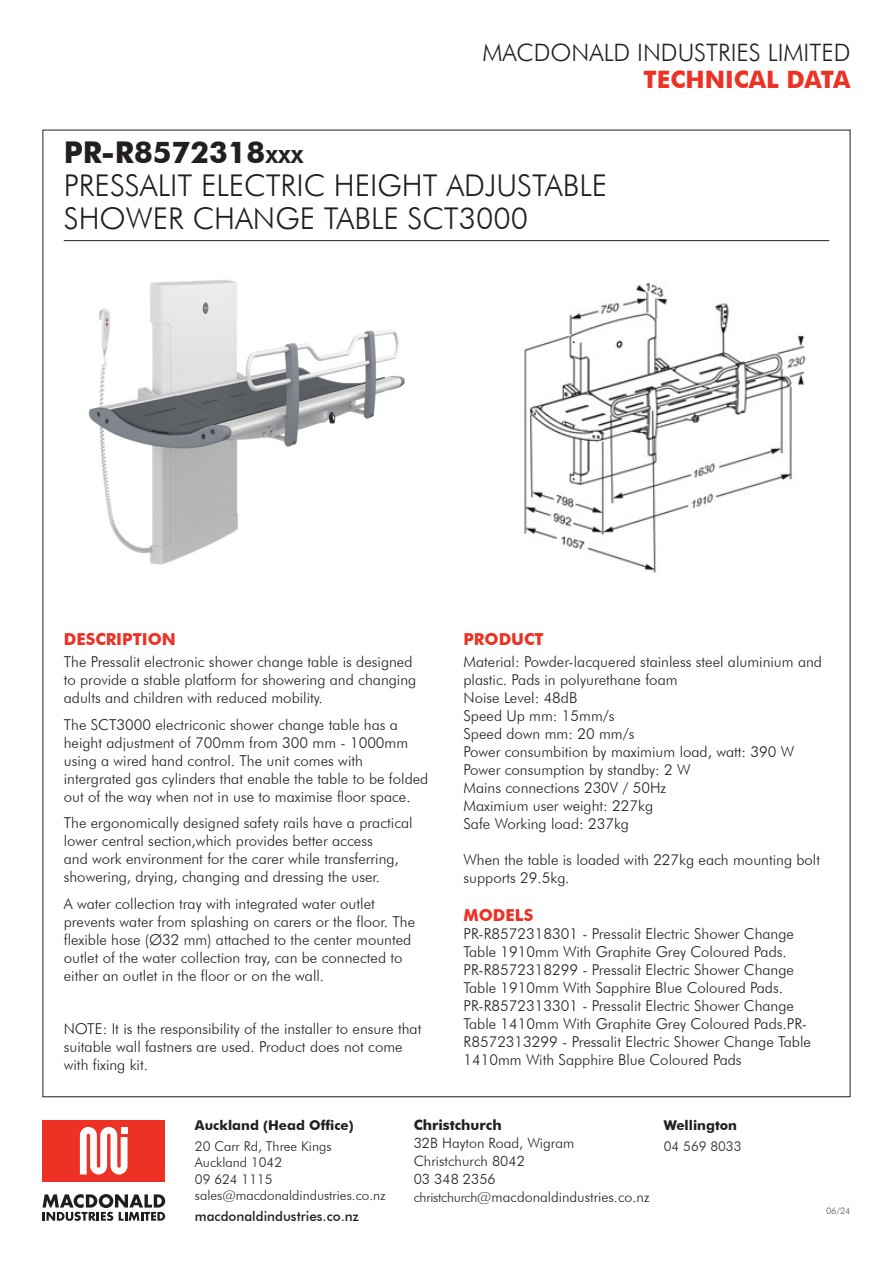
<style>
.page{position:relative;width:893px;height:1263px;background:#fff}
.page>*{position:absolute;margin:0;border:0;box-sizing:border-box;transform-origin:0 0}
.t1{font:300 30px/33px "Futura BT";color:#231f20}
.t2{font:300 24px/27px "Futura BT";color:#231f20;text-align:right}
.t3{font:700 16.5px "Futura BT";color:#ed3124}
.t4{font:300 15px/18px "Futura BT";color:#231f20}
.t5{font:300 14.25px/18px "Futura BT";color:#231f20}
.t6{font:300 13.5px/16.5px "Futura BT";color:#231f20}
.t7{font:700 13.5px "Futura BT";color:#231f20}
.t8{font:500 13.5px "Futura BT";color:#231f20}
.t9{font:300 9px "Futura BT";color:#545557}
.s1{font-weight:700;color:#ed3124}
.s2{font-weight:700}
.s3{font-weight:700;font-size:18px}
.s4{font-size:13.5px}
</style>
<div class="page">
<hr style="left:64px;top:240px;width:765px;height:1px;background:#231f20">
<div style="left:42px;top:1120px;width:123px;height:61px;background:#ed3124"></div>
<svg style="left:80px;top:1127px;width:48px;height:47px"></svg>
<svg style="left:42px;top:1194px;width:123px;height:27px"></svg>
<img style="left:524px;top:283px;width:282px;height:290px">
<img style="left:88px;top:279px;width:317px;height:286px">
<p class="t2" style="left:483px;top:39px;width:369px">MACDONALD INDUSTRIES LIMITED<br><span class="s1">TECHNICAL DATA</span></p>
<p class="t1" style="left:64px;top:136px;width:545px"><span class="s2">PR-R8572318</span><span class="s3">XXX<br></span>PRESSALIT ELECTRIC HEIGHT ADJUSTABLE<br>SHOWER CHANGE TABLE SCT3000</p>
<p class="t3" style="left:64px;top:629px;width:114px">DESCRIPTION</p>
<p class="t4" style="left:64px;top:653px;width:354px">The Pressalit electronic shower change table is designed to provide a stable platform for showering and changing adults and children with reduced mobility.</p>
<p class="t4" style="left:64px;top:715px;width:366px">The SCT3000 electriconic shower change table has a height adjustment of 700mm from 300 mm - 1000mm using a wired hand control. The unit comes with intergrated gas cylinders that enable the table to be folded out of the way when not in use to maximise floor space.</p>
<p class="t4" style="left:64px;top:814px;width:350px">The ergonomically designed safety rails have a practical lower central section,which provides better access<br>and work environment for the carer while transferring, showering, drying, changing and dressing the user.</p>
<p class="t4" style="left:64px;top:894px;width:353px">A water collection tray with integrated water outlet prevents water from splashing on carers or the floor. The flexible hose (Ø32 mm) attached to the center mounted outlet of the water collection tray, can be connected to either an outlet in the floor or on the wall.</p>
<p class="t4" style="left:64px;top:1019px;width:359px">NOTE: It is the responsibility of the installer to ensure that suitable wall fastners are used. Product does not come with fixing kit.</p>
<p class="t3" style="left:463px;top:629px;width:82px">PRODUCT</p>
<p class="t4" style="left:463px;top:653px;width:360px">Material: Powder-lacquered stainless steel aluminium and plastic. Pads in polyurethane foam<br>Noise Level: 48dB<br>Speed Up mm: 15mm/s<br>Speed down mm: 20 mm/s</p>
<p class="t4" style="left:463px;top:743px;width:332px">Power consumbition by maximium load, watt: 390 W<br>Power consumption by standby: 2 W<br>Mains connections 230V / 50Hz<br>Maximium user weight: 227kg<br>Safe Working load: 237kg</p>
<p class="t4" style="left:463px;top:851px;width:358px">When the table is loaded with 227kg each mounting bolt supports 29.5kg.</p>
<p class="t3" style="left:463px;top:905px;width:71px">MODELS</p>
<p class="t4" style="left:463px;top:925px;width:349px">PR-R8572318301 - Pressalit Electric Shower Change Table 1910mm With Graphite Grey Coloured Pads.<br>PR-R8572318299 - Pressalit Electric Shower Change Table 1910mm With Sapphire Blue Coloured Pads.<br>PR-R8572313301 - Pressalit Electric Shower Change Table 1410mm With Graphite Grey Coloured Pads.PR-R8572313299 - Pressalit Electric Shower Change Table 1410mm With Sapphire Blue Coloured Pads</p>
<p class="t7" style="left:195px;top:1117px;width:160px">Auckland (Head Office)</p>
<p class="t6" style="left:195px;top:1137px;width:192px">20 Carr Rd, Three Kings<br>Auckland 1042<br>09 624 1115 sales@macdonaldindustries.co.nz</p>
<p class="t8" style="left:195px;top:1208px;width:165px">macdonaldindustries.co.nz</p>
<p class="t5" style="left:414px;top:1116px;width:162px"><span class="s2">Christchurch<br></span>32B Hayton Road, Wigram<br>Christchurch 8042</p>
<p class="t5" style="left:414px;top:1170px;width:84px">03 348 2356</p>
<p class="t5" style="left:414px;top:1188px;width:237px"><span class="s4">christchurch</span>@macdonaldindustries.co.nz</p>
<p class="t7" style="left:664px;top:1117px;width:75px">Wellington</p>
<p class="t6" style="left:664px;top:1137px;width:79px">04 569 8033</p>
<p class="t9" style="left:826px;top:1206px;width:26px">06/24</p>
</div>
